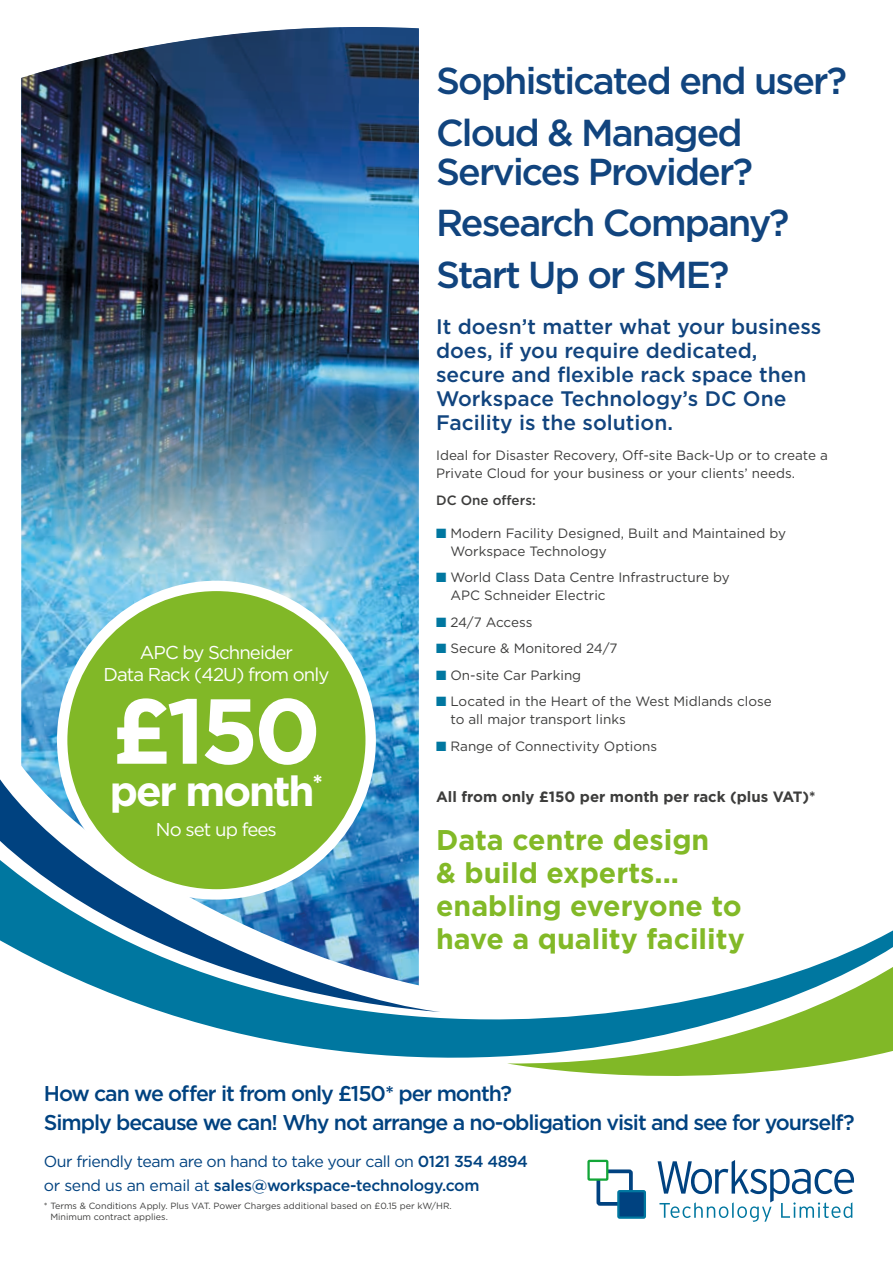
<style>
.page{position:relative;width:893px;height:1263px;background:#fff}
.page>*{position:absolute;margin:0;border:0;box-sizing:border-box;transform-origin:0 0}
.t1{font:700 91.95px "Gotham";color:#fff}
.t2{font:700 42px "Gotham";letter-spacing:-.05em;color:#fff}
.t3{font:500 37.5px/51.8px "Gotham";letter-spacing:-.05em;color:#11447e}
.t4{font:700 28.5px/33px "Gotham";color:#82b927}
.t5{font:500 21.45px/29.1px "Gotham";letter-spacing:-.05em;color:#004280}
.t6{font:500 21px/24px "Gotham";color:#11447e}
.t7{font:18.6px/22.4px "Gotham";letter-spacing:-.05em;color:#fff;text-align:center}
.t8{font:15.9px/23.9px "Gotham";letter-spacing:-.03em;color:#004280}
.t9{font:700 15px "Gotham";color:#3d3d3c}
.t10{font:13.5px/18px "Gotham";color:#3d3d3c}
.t11{font:500 13.5px "Gotham";color:#3d3d3c}
.t12{font:9px/10.5px "Gotham";color:#3d3d3c}
.s1{color:#0077a0}
.s2{font-weight:500}
</style>
<div class="page">
<svg style="left:162px;top:930px;width:731px;height:252px"></svg>
<svg style="left:507px;top:944px;width:386px;height:157px"></svg>
<svg style="left:0;top:779px;width:442px;height:233px"></svg>
<img style="left:21px;top:608px;width:398px;height:377px">
<img style="left:21px;top:27px;width:398px;height:581px">
<div style="left:62px;top:586px;width:309px;height:308px;background:#81b827;border-radius:50%"></div>
<div style="left:57px;top:581px;width:319px;height:319px;border:10px solid #fff;border-radius:50%"></div>
<svg style="left:658px;top:1160px;width:196px;height:62px"></svg>
<div style="left:596px;top:1169px;width:37px;height:37px;border:4px solid #004280;border-radius:2px"></div>
<div style="left:589px;top:1161px;width:18px;height:18px;background:#fff"></div>
<div style="left:587px;top:1160px;width:21px;height:21px;border:2px solid #13a638"></div>
<div style="left:618px;top:1191px;width:27px;height:26px;background:#004280"></div>
<div style="left:617px;top:1190px;width:29px;height:29px;border:2px solid #0077a0"></div>
<h3 class="t7" style="left:103px;top:641px;width:227px">APC by Schneider<br>Data Rack (42U) from only</h3>
<h1 class="t1" style="left:112px;top:678px;width:211px">£150</h1>
<h2 class="t2" style="left:110px;top:766px;width:215px">per month<sup>*</sup></h2>
<h3 class="t7" style="left:156px;top:817px;width:122px">No set up fees</h3>
<h3 class="t3" style="left:436px;top:54px;width:412px">Sophisticated end user?<br>Cloud &amp; Managed</h3>
<h3 class="t3" style="left:436px;top:145px;width:355px">Services Provider?<br>Research Company?<br>Start Up or SME?</h3>
<h3 class="t6" style="left:436px;top:314px;width:387px">It doesn’t matter what your business does, if you require dedicated, secure and flexible rack space then<br>Workspace Technology’s DC One<br>Facility is the solution.</h3>
<p class="t10" style="left:436px;top:446px;width:393px">Ideal for Disaster Recovery, Off-site Back-Up or to create a<br>Private Cloud for your business or your clients’ needs.</p>
<p class="t11" style="left:436px;top:491px;width:101px">DC One offers:</p>
<p class="t10" style="left:450px;top:524px;width:337px;text-indent:-14px"><span class="s1">■</span> Modern Facility Designed, Built and Maintained by<br>Workspace Technology</p>
<p class="t10" style="left:450px;top:568px;width:281px;text-indent:-14px"><span class="s1">■</span> World Class Data Centre Infrastructure by<br>APC Schneider Electric</p>
<p class="t10" style="left:436px;top:613px;width:98px"><span class="s1">■</span> 24/7 Access</p>
<p class="t10" style="left:436px;top:639px;width:183px"><span class="s1">■</span> Secure &amp; Monitored 24/7</p>
<p class="t10" style="left:436px;top:666px;width:147px"><span class="s1">■</span> On-site Car Parking</p>
<p class="t10" style="left:450px;top:692px;width:323px;text-indent:-14px"><span class="s1">■</span> Located in the Heart of the West Midlands close to all major transport links</p>
<p class="t10" style="left:436px;top:737px;width:222px"><span class="s1">■</span> Range of Connectivity Options</p>
<p class="t9" style="left:436px;top:788px;width:381px">All from only £150 per month per rack (plus VAT)*</p>
<h3 class="t4" style="left:436px;top:823px;width:310px">Data centre design<br>&amp; build experts... enabling everyone to have a quality facility</h3>
<h3 class="t5" style="left:44px;top:1078px;width:812px">How can we offer it from only £150* per month?<br>Simply because we can! Why not arrange a no-obligation visit and see for yourself?</h3>
<p class="t8" style="left:44px;top:1149px;width:486px">Our friendly team are on hand to take your call on <span class="s2">0121 354 4894 </span>or send us an email at <span class="s2">sales@workspace-technology.com</span></p>
<p class="t12" style="left:50px;top:1201px;width:403px;text-indent:-7px">* Terms &amp; Conditions Apply. Plus VAT. Power Charges additional based on £0.15 per kW/HR.<br>Minimum contract applies.</p>
</div>
